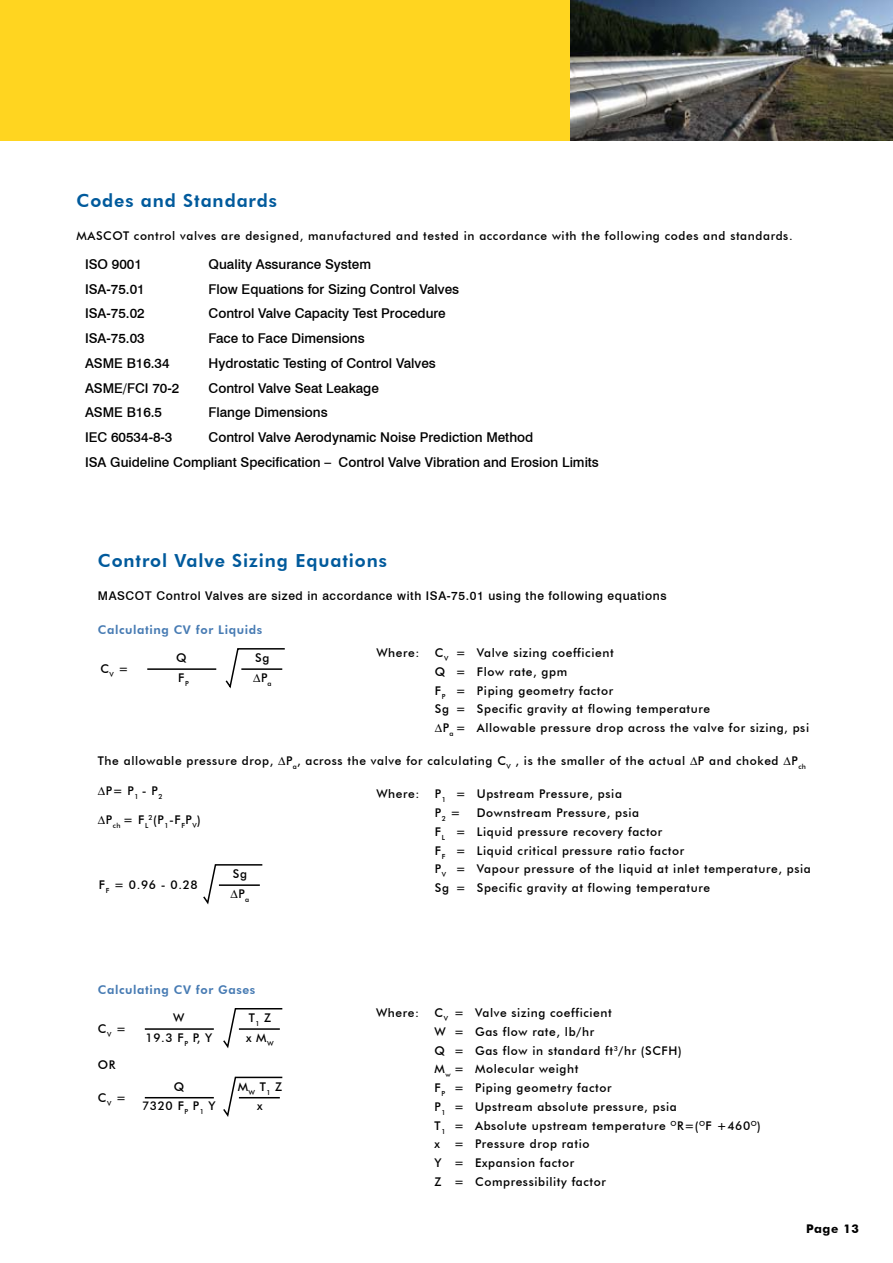
<style>
.page{position:relative;width:893px;height:1263px;background:#fff}
.page>*{position:absolute;margin:0;border:0;box-sizing:border-box;transform-origin:0 0}
.t1{font:800 18px "Futura BT";letter-spacing:.05em;color:#005a9c}
.t2{font:500 13.5px/24.8px "Swiss 721 BT";color:#000}
.t3{font:500 12px/18.8px "Futura BT";letter-spacing:.05em;color:#000}
.t4{font:500 12px "Swiss 721 BT";letter-spacing:.05em;color:#000}
.t5{font:800 12px "Futura BT";letter-spacing:.05em;color:#477bb3}
.t6{font:700 12px "Futura BT";letter-spacing:.05em;color:#000}
</style>
<div class="page">
<div style="left:0;top:0;width:893px;height:140px;background:#ffd520"></div>
<img style="left:571px;top:0;width:322px;height:140px">
<hr style="left:147px;top:668px;width:69px;height:2px;background:#000">
<svg style="left:223px;top:1008px;width:60px;height:40px"></svg>
<hr style="left:145px;top:1028px;width:69px;height:2px;background:#000">
<hr style="left:239px;top:1028px;width:41px;height:2px;background:#000">
<svg style="left:223px;top:1076px;width:60px;height:41px"></svg>
<hr style="left:145px;top:1097px;width:69px;height:1px;background:#000">
<hr style="left:239px;top:1097px;width:41px;height:1px;background:#000">
<svg style="left:225px;top:648px;width:60px;height:41px"></svg>
<svg style="left:203px;top:864px;width:60px;height:41px"></svg>
<h1 class="t1" style="left:77px;top:189px;width:202px">Codes and Standards</h1>
<p class="t3" style="left:77px;top:226px;width:718px">MASCOT control valves are designed, manufactured and tested in accordance with the following codes and standards.</p>
<p class="t2" style="left:85px;top:252px;width:58px">ISO 9001</p>
<p class="t2" style="left:209px;top:252px;width:164px">Quality Assurance System</p>
<p class="t2" style="left:85px;top:276px;width:61px">ISA-75.01</p>
<p class="t2" style="left:209px;top:276px;width:252px">Flow Equations for Sizing Control Valves</p>
<p class="t2" style="left:85px;top:301px;width:61px">ISA-75.02</p>
<p class="t2" style="left:209px;top:301px;width:239px">Control Valve Capacity Test Procedure</p>
<p class="t2" style="left:85px;top:326px;width:61px">ISA-75.03</p>
<p class="t2" style="left:209px;top:326px;width:158px">Face to Face Dimensions</p>
<p class="t2" style="left:85px;top:351px;width:86px">ASME B16.34</p>
<p class="t2" style="left:209px;top:351px;width:229px">Hydrostatic Testing of Control Valves</p>
<p class="t2" style="left:85px;top:375px;width:96px">ASME/FCI 70-2</p>
<p class="t2" style="left:209px;top:375px;width:172px">Control Valve Seat Leakage</p>
<p class="t2" style="left:85px;top:400px;width:79px">ASME B16.5</p>
<p class="t2" style="left:209px;top:400px;width:121px">Flange Dimensions</p>
<p class="t2" style="left:85px;top:425px;width:89px">IEC 60534-8-3</p>
<p class="t2" style="left:85px;top:425px;width:515px;text-indent:123px">Control Valve Aerodynamic Noise Prediction Method<br>ISA Guideline Compliant Specification – Control Valve Vibration and Erosion Limits</p>
<h1 class="t1" style="left:98px;top:549px;width:291px">Control Valve Sizing Equations</h1>
<p class="t4" style="left:98px;top:589px;width:570px">MASCOT Control Valves are sized in accordance with ISA-75.01 using the following equations</p>
<p class="t5" style="left:98px;top:622px;width:166px">Calculating CV for Liquids</p>
<p class="t3" style="left:100px;top:660px;width:30px">C<sub>V</sub> =</p>
<p class="t3" style="left:176px;top:648px;width:14px;line-height:20px">Q<br>F<sub>P</sub></p>
<p class="t3" style="left:255px;top:647px;width:18px;line-height:20.1px;text-align:center">Sg<br>P<sub>a</sub></p>
<p class="t3" style="left:376px;top:643px;width:45px">Where:</p>
<p class="t3" style="left:435px;top:643px;width:180px">C<sub>V</sub> = Valve sizing coefficient</p>
<p class="t3" style="left:435px;top:662px;width:134px">Q = Flow rate, gpm</p>
<p class="t3" style="left:435px;top:681px;width:180px">F<sub>P</sub> = Piping geometry factor</p>
<p class="t3" style="left:435px;top:700px;width:277px">Sg = Specific gravity at flowing temperature</p>
<p class="t3" style="left:443px;top:718px;width:368px">P<sub>a</sub> = Allowable pressure drop across the valve for sizing, psi</p>
<p class="t3" style="left:98px;top:752px;width:710px">The allowable pressure drop, P<sub>a</sub>, across the valve for calculating C<sub>V</sub> , is the smaller of the actual P and choked P<sub>ch</sub></p>
<p class="t3" style="left:106px;top:781px;width:58px">P= P<sub>1</sub> - P<sub>2</sub></p>
<p class="t3" style="left:106px;top:810px;width:96px">P<sub>ch</sub> = F<sub>L</sub><sup>2</sup>(P<sub>1</sub>-F<sub>F</sub>P<sub>V</sub>)</p>
<p class="t3" style="left:376px;top:785px;width:45px">Where:</p>
<p class="t3" style="left:435px;top:785px;width:189px">P<sub>1</sub> = Upstream Pressure, psia<br>P<sub>2</sub> =</p>
<p class="t3" style="left:435px;top:803px;width:377px;text-indent:42px">Downstream Pressure, psia<br>F<sub>L</sub> = Liquid pressure recovery factor<br>F<sub>F</sub> = Liquid critical pressure ratio factor<br>P<sub>V</sub> = Vapour pressure of the liquid at inlet temperature, psia Sg = Specific gravity at flowing temperature</p>
<p class="t3" style="left:99px;top:875px;width:100px">F<sub>F</sub> = 0.96 - 0.28</p>
<p class="t3" style="left:233px;top:863px;width:18px;line-height:20.1px;text-align:center">Sg<br>P<sub>a</sub></p>
<p class="t5" style="left:98px;top:982px;width:159px">Calculating CV for Gases</p>
<p class="t3" style="left:98px;top:1019px;width:30px">C<sub>V</sub> =</p>
<p class="t3" style="left:145px;top:1007px;width:68px;line-height:20px;text-align:center">W<br>19.3 F<sub>P</sub> P, Y</p>
<p class="t3" style="left:246px;top:1007px;width:29px;line-height:20px">T<sub>1</sub> Z x M<sub>W</sub></p>
<p class="t3" style="left:98px;top:1055px;width:19px">OR</p>
<p class="t3" style="left:98px;top:1088px;width:30px">C<sub>V</sub> =</p>
<p class="t3" style="left:142px;top:1076px;width:75px;line-height:20px;text-align:center">Q<br>7320 F<sub>P</sub> P<sub>1</sub> Y</p>
<p class="t3" style="left:238px;top:1076px;width:46px;line-height:20px;text-align:center">M<sub>W</sub> T<sub>1</sub> Z x</p>
<p class="t3" style="left:376px;top:1003px;width:45px">Where:</p>
<p class="t3" style="left:435px;top:1003px;width:328px">C<sub>V</sub> = Valve sizing coefficient<br>W = Gas flow rate, lb/hr<br>Q = Gas flow in standard ft<sup>3</sup>/hr (SCFH)<br>M<sub>w</sub> = Molecular weight<br>F<sub>P</sub> = Piping geometry factor<br>P<sub>1</sub> = Upstream absolute pressure, psia<br>T<sub>1</sub> = Absolute upstream temperature <sup>O</sup>R=(<sup>O</sup>F +460<sup>O</sup>) x = Pressure drop ratio<br>Y = Expansion factor<br>Z = Compressibility factor</p>
<p class="t6" style="left:806px;top:1221px;width:54px">Page 13</p>
</div>
